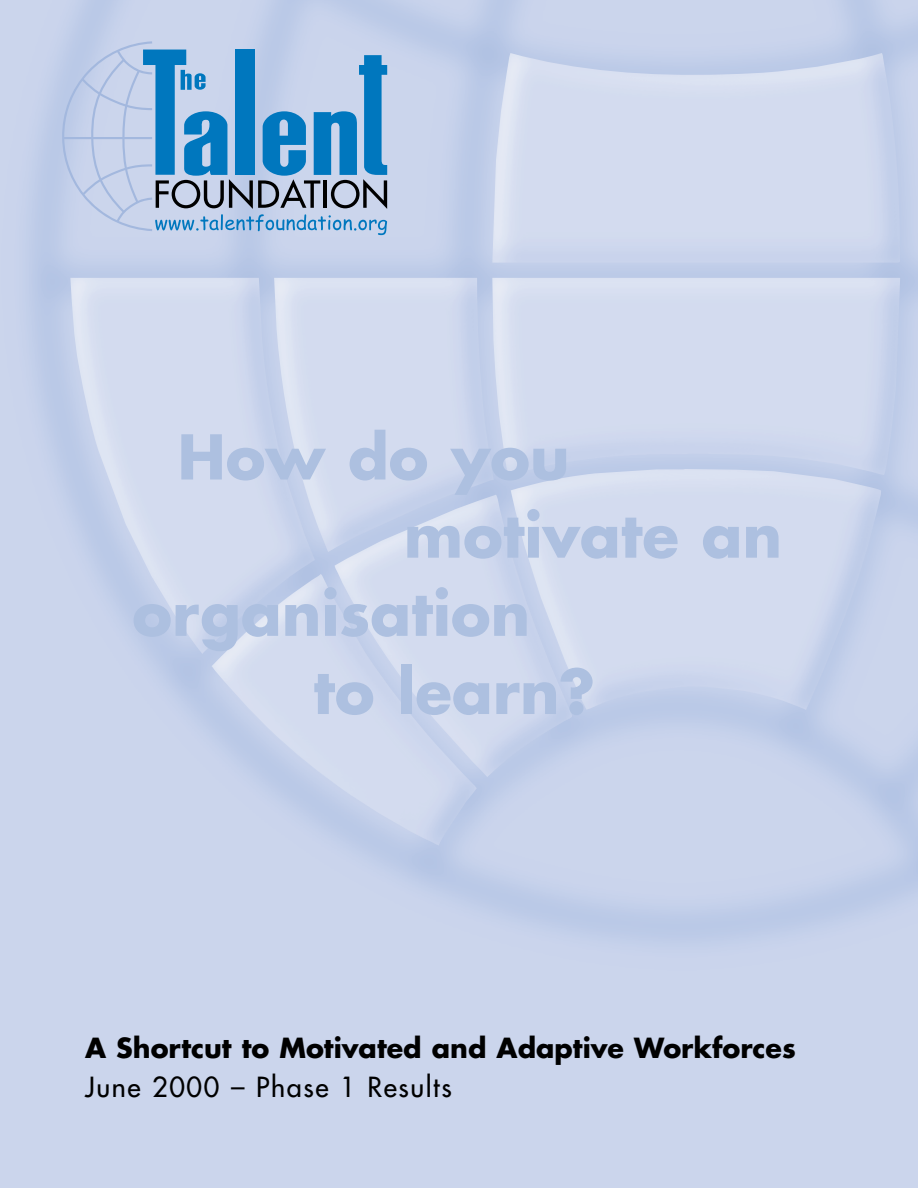
<style>
.page{position:relative;width:918px;height:1188px;background:#cbd5ec}
.page>*{position:absolute;margin:0;border:0;box-sizing:border-box;transform-origin:0 0}
.t1{font:700 60px "Futura";color:#adc0e0}
.t2{font:700 27px "Futura";color:#000}
.t3{font:27px "Futura";letter-spacing:.06em;color:#000}
</style>
<div class="page">
<img style="left:70px;top:53px;width:830px;height:793px">
<svg style="left:62px;top:41px;width:325px;height:194px"></svg>
<h1 class="t1" style="left:178px;top:430px;width:393px">How do you</h1>
<h1 class="t1" style="left:404px;top:508px;width:380px">motivate an</h1>
<h1 class="t1" style="left:132px;top:586px;width:399px">organisation</h1>
<h1 class="t1" style="left:313px;top:664px;width:284px">to learn?</h1>
<p class="t2" style="left:85px;top:1035px;width:712px">A Shortcut to Motivated and Adaptive Workforces</p>
<p class="t3" style="left:85px;top:1074px;width:368px">June 2000 – Phase 1 Results</p>
</div>
